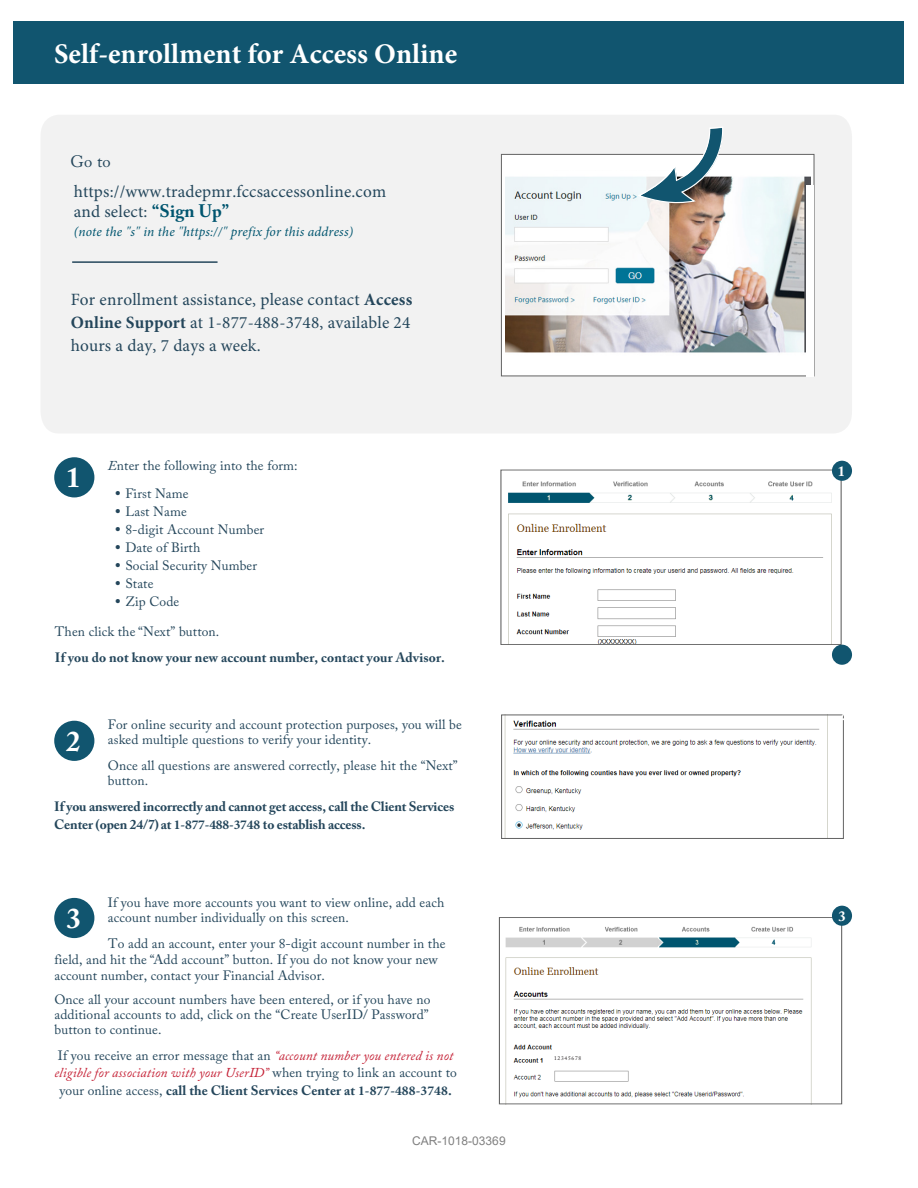
<style>
.page{position:relative;width:918px;height:1188px;background:#fff}
.page>*{position:absolute;margin:0;border:0;box-sizing:border-box;transform-origin:0 0}
.t1{font:700 28.5px "Minion Pro";color:#fff}
.Opening_P__Green_Mus{font:700 28.5px "Adobe Caslon Pro";color:#fff}
.t2{font:700 18px "Adobe Caslon Pro";letter-spacing:.01em;color:#00556f}
.t3{font:17.25px/23.1px "Minion Pro";letter-spacing:.01em;color:#24465b;text-align:justify}
.t4{font:17.25px "Minion Pro";letter-spacing:.01em;color:#24475c}
.Opening_P__Green_Mus-2{font:16.5px "Adobe Caslon Pro";color:#24465b}
.Opening_P__Green_Mus-3{font:700 14.25px "Adobe Caslon Pro";color:#fff}
.Opening_P__Green_Mus-4{font:13.5px/15px "Adobe Caslon Pro";letter-spacing:.01em;color:#24465b}
.Opening_P__Green_Mus-5{font:700 13.5px/18.5px "Adobe Caslon Pro";letter-spacing:-.01em;color:#24465b}
.Opening_P__Green_Mus-6{font:700 13.5px/25.8px "Adobe Caslon Pro";letter-spacing:.01em;color:#24465b}
.t5{font:italic 13.5px "Minion Pro";letter-spacing:.015em;color:#00556f}
.t6{font:12px "Arial";color:#808080}
.Opening_P__Green_Mus-7{font:5.4px "Adobe Caslon Pro";letter-spacing:.14em;color:#231f20}
.s1{font-family:"Minion Pro";font-weight:400;font-size:17.25px;color:#24475c}
.s2{font-family:"Minion Pro";font-weight:400;font-size:17.25px;color:#24465b}
.s3{font-weight:700}
.s4{font-style:italic}
.s5{font-family:"Informa Pro"}
.s6{font-weight:400}
.s7{font-family:"Minion Pro"}
.s8{font-style:italic;color:#c41f34}
.s9{font-family:"Minion Pro";font-weight:700}
</style>
<div class="page">
<div style="left:41px;top:115px;width:811px;height:318px;background:#f2f2f2"></div>
<svg style="left:498px;top:1097px;width:81px;height:8px"></svg>
<svg style="left:595px;top:1104px;width:153px;height:1px"></svg>
<svg style="left:761px;top:1102px;width:82px;height:3px"></svg>
<div style="left:14px;top:21px;width:890px;height:62px;background:#11556f"></div>
<div style="left:501px;top:154px;width:313px;height:222px;background:#fff"></div>
<img style="left:505px;top:176px;width:306px;height:177px">
<div style="left:501px;top:154px;width:313px;height:222px;border:1px solid #636363"></div>
<img style="left:508px;top:474px;width:331px;height:169px">
<div style="left:501px;top:470px;width:340px;height:175px;border:1px solid #636363"></div>
<img style="left:504px;top:717px;width:324px;height:120px">
<div style="left:501px;top:715px;width:343px;height:124px;border:1px solid #636363"></div>
<img style="left:501px;top:919px;width:338px;height:183px">
<div style="left:499px;top:917px;width:343px;height:187px;border:1px solid #636363"></div>
<div style="left:54px;top:457px;width:40px;height:40px;background:#11556f;border-radius:50%"></div>
<div style="left:54px;top:721px;width:40px;height:40px;background:#11556f;border-radius:50%"></div>
<div style="left:54px;top:898px;width:40px;height:40px;background:#11556f;border-radius:50%"></div>
<div style="left:832px;top:461px;width:20px;height:20px;background:#11556f;border-radius:50%"></div>
<div style="left:832px;top:645px;width:20px;height:20px;background:#11556f;border-radius:50%"></div>
<svg style="left:636px;top:126px;width:88px;height:78px"></svg>
<div style="left:806px;top:185px;width:7px;height:191px;background:#fff"></div>
<div style="left:554px;top:1056px;width:41px;height:9px;background:#fff"></div>
<hr style="left:72px;top:261px;width:146px;height:2px;background:#24465b">
<div style="left:832px;top:906px;width:20px;height:20px;background:#11556f;border-radius:50%"></div>
<p class="t1" style="left:54px;top:34px;width:404px">Self-enrollment for Access Online</p>
<p class="Opening_P__Green_Mus-2" style="left:71px;top:152px;width:42px">Go to</p>
<p class="t4" style="left:74px;top:180px;width:314px">https://www.tradepmr.fccsaccessonline.com</p>
<h2 class="t2" style="left:74px;top:201px;width:157px"><span class="s1">and</span> <span class="s2">select:</span> “Sign Up”</h2>
<p class="t5" style="left:74px;top:223px;width:281px">(note the "s" in the "https://" prefix for this address)</p>
<p class="t3" style="left:71px;top:288px;width:343px">For enrollment assistance, please contact <span class="s3">Access Online Support</span> at 1-877-488-3748, available 24 hours a day, 7 days a week.</p>
<p class="Opening_P__Green_Mus-4" style="left:108px;top:458px;width:191px"><span class="s4">E</span>nter the following into the form:</p>
<p class="Opening_P__Green_Mus-4" style="left:115px;top:486px;width:75px"><span class="s5">•</span> First Name</p>
<p class="Opening_P__Green_Mus-4" style="left:115px;top:504px;width:73px"><span class="s5">•</span> Last Name</p>
<p class="Opening_P__Green_Mus-4" style="left:115px;top:522px;width:151px"><span class="s5">•</span> 8-digit Account Number</p>
<p class="Opening_P__Green_Mus-4" style="left:115px;top:540px;width:87px"><span class="s5">•</span> Date of Birth</p>
<p class="Opening_P__Green_Mus-4" style="left:115px;top:558px;width:144px"><span class="s5">•</span> Social Security Number</p>
<p class="Opening_P__Green_Mus-4" style="left:115px;top:576px;width:40px"><span class="s5">•</span> State</p>
<p class="Opening_P__Green_Mus-4" style="left:115px;top:594px;width:66px"><span class="s5">•</span> Zip Code</p>
<p class="Opening_P__Green_Mus-6" style="left:55px;top:618px;width:392px"><span class="s6">Then click the “Next” button.<br></span>If you do not know your new account number, contact your Advisor.</p>
<p class="Opening_P__Green_Mus" style="left:66px;top:461px;width:16px">1</p>
<p class="Opening_P__Green_Mus-4" style="left:108px;top:717px;width:356px">For online security and account protection purposes, you will be asked multiple questions to verify your identity.</p>
<p class="Opening_P__Green_Mus-4" style="left:108px;top:758px;width:351px">Once all questions are answered correctly, please hit the “Next” button.</p>
<p class="Opening_P__Green_Mus-5" style="left:54px;top:797px;width:402px">If you answered incorrectly and cannot get access, call the Client Services<br>Center (open 24/7) at <span class="s7">1-877-488-3748 t</span>o establish access.</p>
<p class="Opening_P__Green_Mus" style="left:66px;top:724px;width:16px">2</p>
<p class="Opening_P__Green_Mus-4" style="left:108px;top:895px;width:338px">If you have more accounts you want to view online, add each account number individually on this screen.</p>
<p class="Opening_P__Green_Mus-4" style="left:54px;top:936px;width:393px;line-height:16px;text-indent:54px">To add an account, enter your 8-digit account number in the field, and hit the “Add account” button. If you do not know your new account number, contact your Financial Advisor.</p>
<p class="Opening_P__Green_Mus-4" style="left:54px;top:992px;width:377px">Once all your account numbers have been entered, or if you have no additional accounts to add, click on the “Create UserID/ Password” button to continue.</p>
<p class="Opening_P__Green_Mus-4" style="left:54px;top:1046px;width:404px;line-height:17.9px;text-align:center">If you receive an error message that an <span class="s8">“account number you entered is not eligible for association with your UserID”</span> when trying to link an account to your online access, <span class="s3">call the Client Services Center at</span> <span class="s9">1-877-488-3748</span><span class="s3">.</span></p>
<p class="Opening_P__Green_Mus" style="left:67px;top:901px;width:16px">3</p>
<p class="t6" style="left:412px;top:1132px;width:95px">CAR-1018-03369</p>
<p class="Opening_P__Green_Mus-7" style="left:554px;top:1055px;width:29px">12345678</p>
<p class="Opening_P__Green_Mus-3" style="left:838px;top:462px;width:9px">1</p>
<p class="Opening_P__Green_Mus-3" style="left:838px;top:706px;width:9px">2</p>
<p class="Opening_P__Green_Mus-3" style="left:838px;top:907px;width:9px">3</p>
</div>
